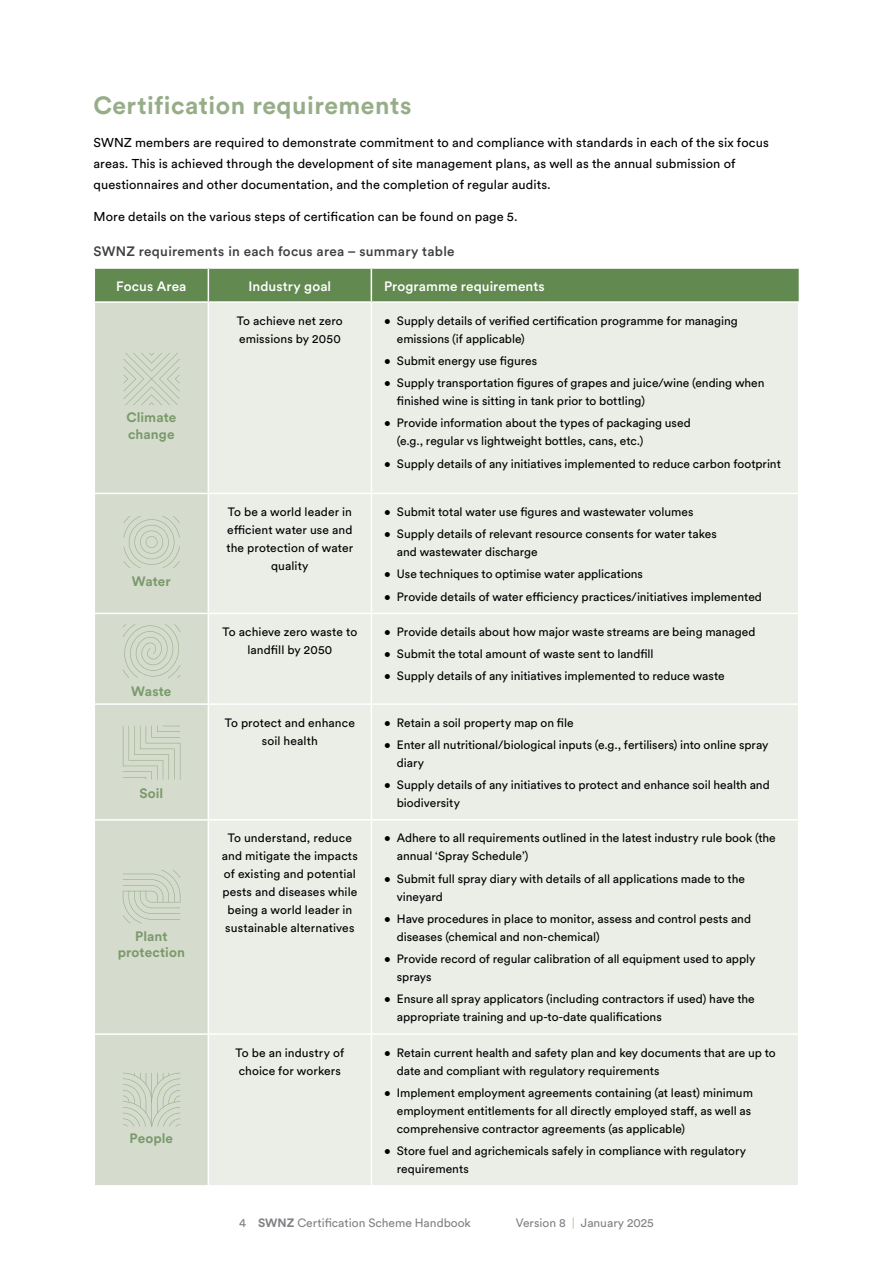
<style>
.page{position:relative;width:893px;height:1263px;background:#fff}
.page>*{position:absolute;margin:0;border:0;box-sizing:border-box;transform-origin:0 0}
.t1{font:700 24.75px "Circular Std";letter-spacing:.02em;color:#97ad88}
.t2{font:700 13.5px/16.5px "Circular Std";letter-spacing:.005em;color:#7b9a6b}
.t3{font:500 13.5px "Circular Std";letter-spacing:.02em;color:#414042}
.t4{font:500 13.5px "Circular Std";letter-spacing:.01em;color:#fff}
.t5{font:12.75px/21px "Circular Std";letter-spacing:.005em;color:#000}
.t6{font:12px/18px "Circular Std";color:#000}
.t7{font:12px "Circular Std";color:#808285}
.s1{font-weight:700}
.s2{color:#bbc8b0}
</style>
<div class="page">
<div style="left:95px;top:269px;width:704px;height:32px;background:#618950"></div>
<div style="left:95px;top:303px;width:113px;height:882px;background:#d5dcce"></div>
<div style="left:209px;top:303px;width:589px;height:882px;background:#ebede7"></div>
<hr style="left:208px;top:269px;width:1px;height:32px;background:#fff">
<hr style="left:371px;top:269px;width:1px;height:32px;background:#fff">
<hr style="left:371px;top:303px;width:1px;height:190px;background:#fff">
<hr style="left:94px;top:493px;width:114px;height:1px;background:#fff">
<hr style="left:208px;top:493px;width:163px;height:1px;background:#fff">
<hr style="left:371px;top:493px;width:428px;height:1px;background:#fff">
<hr style="left:371px;top:494px;width:1px;height:119px;background:#fff">
<hr style="left:94px;top:613px;width:114px;height:1px;background:#fff">
<hr style="left:208px;top:613px;width:163px;height:1px;background:#fff">
<hr style="left:371px;top:613px;width:428px;height:1px;background:#fff">
<hr style="left:371px;top:614px;width:1px;height:89px;background:#fff">
<hr style="left:94px;top:703px;width:114px;height:2px;background:#fff">
<hr style="left:208px;top:703px;width:163px;height:2px;background:#fff">
<hr style="left:371px;top:703px;width:428px;height:2px;background:#fff">
<hr style="left:371px;top:705px;width:1px;height:114px;background:#fff">
<hr style="left:94px;top:819px;width:114px;height:2px;background:#fff">
<hr style="left:208px;top:819px;width:163px;height:2px;background:#fff">
<hr style="left:371px;top:819px;width:428px;height:2px;background:#fff">
<hr style="left:371px;top:821px;width:1px;height:212px;background:#fff">
<hr style="left:94px;top:1033px;width:114px;height:2px;background:#fff">
<hr style="left:208px;top:1033px;width:163px;height:2px;background:#fff">
<hr style="left:371px;top:1033px;width:428px;height:2px;background:#fff">
<hr style="left:371px;top:1035px;width:1px;height:150px;background:#fff">
<svg style="left:124px;top:516px;width:56px;height:52px;background:#ced7c6"></svg>
<svg style="left:123px;top:353px;width:57px;height:52px;background:#ced7c6"></svg>
<svg style="left:123px;top:622px;width:57px;height:57px;background:#ced7c7"></svg>
<svg style="left:123px;top:726px;width:35px;height:53px"></svg>
<svg style="left:129px;top:726px;width:34px;height:53px"></svg>
<svg style="left:134px;top:726px;width:35px;height:53px"></svg>
<svg style="left:140px;top:726px;width:35px;height:53px"></svg>
<svg style="left:146px;top:726px;width:34px;height:53px"></svg>
<svg style="left:151px;top:726px;width:29px;height:12px"></svg>
<svg style="left:163px;top:726px;width:17px;height:1px"></svg>
<svg style="left:123px;top:870px;width:57px;height:53px;background:#ced6c6"></svg>
<svg style="left:123px;top:1073px;width:57px;height:54px;background:#cdd6c5"></svg>
<h1 class="t1" style="left:94px;top:89px;width:319px">Certification requirements</h1>
<p class="t5" style="left:94px;top:132px;width:677px">SWNZ members are required to demonstrate commitment to and compliance with standards in each of the six focus areas. This is achieved through the development of site management plans, as well as the annual submission of questionnaires and other documentation, and the completion of regular audits.</p>
<p class="t5" style="left:94px;top:206px;width:426px">More details on the various steps of certification can be found on page 5.</p>
<p class="t3" style="left:94px;top:243px;width:363px">SWNZ requirements in each focus area – summary table</p>
<p class="t4" style="left:116px;top:277px;width:72px">Focus Area</p>
<p class="t4" style="left:249px;top:277px;width:84px">Industry goal</p>
<p class="t4" style="left:384px;top:277px;width:162px">Programme requirements</p>
<p class="t2" style="left:126px;top:409px;width:51px">Climate change</p>
<p class="t2" style="left:132px;top:573px;width:41px">Water</p>
<p class="t2" style="left:131px;top:683px;width:42px">Waste</p>
<p class="t2" style="left:139px;top:784px;width:25px">Soil</p>
<p class="t2" style="left:118px;top:927px;width:69px;text-align:center">Plant protection</p>
<p class="t2" style="left:130px;top:1129px;width:45px">People</p>
<p class="t6" style="left:237px;top:311px;width:107px">To achieve net zero emissions by 2050</p>
<p class="t6" style="left:397px;top:311px;width:342px;text-indent:-13px">• Supply details of verified certification programme for managing emissions (if applicable)</p>
<p class="t6" style="left:384px;top:351px;width:155px">• Submit energy use figures</p>
<p class="t6" style="left:397px;top:374px;width:369px;text-indent:-13px">• Supply transportation figures of grapes and juice/wine (ending when finished wine is sitting in tank prior to bottling)</p>
<p class="t6" style="left:397px;top:414px;width:295px;text-indent:-13px">• Provide information about the types of packaging used (e.g., regular vs lightweight bottles, cans, etc.)</p>
<p class="t6" style="left:384px;top:454px;width:398px">• Supply details of any initiatives implemented to reduce carbon footprint</p>
<p class="t6" style="left:226px;top:502px;width:128px;text-align:center">To be a world leader in efficient water use and the protection of water quality</p>
<p class="t6" style="left:384px;top:502px;width:311px">• Submit total water use figures and wastewater volumes</p>
<p class="t6" style="left:397px;top:525px;width:322px;text-indent:-13px">• Supply details of relevant resource consents for water takes and wastewater discharge</p>
<p class="t6" style="left:384px;top:565px;width:260px">• Use techniques to optimise water applications</p>
<p class="t6" style="left:384px;top:587px;width:379px">• Provide details of water efficiency practices/initiatives implemented</p>
<p class="t6" style="left:222px;top:622px;width:136px;text-align:center">To achieve zero waste to landfill by 2050</p>
<p class="t6" style="left:384px;top:622px;width:373px">• Provide details about how major waste streams are being managed</p>
<p class="t6" style="left:384px;top:645px;width:271px">• Submit the total amount of waste sent to landfill</p>
<p class="t6" style="left:384px;top:667px;width:342px">• Supply details of any initiatives implemented to reduce waste</p>
<p class="t6" style="left:225px;top:713px;width:132px;text-align:center">To protect and enhance soil health</p>
<p class="t6" style="left:384px;top:713px;width:191px">• Retain a soil property map on file</p>
<p class="t6" style="left:397px;top:735px;width:373px;text-indent:-13px">• Enter all nutritional/biological inputs (e.g., fertilisers) into online spray diary</p>
<p class="t6" style="left:397px;top:776px;width:374px;text-indent:-13px">• Supply details of any initiatives to protect and enhance soil health and biodiversity</p>
<p class="t6" style="left:222px;top:829px;width:138px;text-align:center">To understand, reduce and mitigate the impacts of existing and potential pests and diseases while being a world leader in sustainable alternatives</p>
<p class="t6" style="left:397px;top:829px;width:380px;text-indent:-13px">• Adhere to all requirements outlined in the latest industry rule book (the annual ‘Spray Schedule’)</p>
<p class="t6" style="left:397px;top:869px;width:350px;text-indent:-13px">• Submit full spray diary with details of all applications made to the vineyard</p>
<p class="t6" style="left:397px;top:909px;width:356px;text-indent:-13px">• Have procedures in place to monitor, assess and control pests and diseases (chemical and non-chemical)</p>
<p class="t6" style="left:397px;top:950px;width:360px;text-indent:-13px">• Provide record of regular calibration of all equipment used to apply sprays</p>
<p class="t6" style="left:397px;top:990px;width:359px;text-indent:-13px">• Ensure all spray applicators (including contractors if used) have the appropriate training and up-to-date qualifications</p>
<p class="t6" style="left:235px;top:1043px;width:110px">To be an industry of choice for workers</p>
<p class="t6" style="left:397px;top:1043px;width:380px;text-indent:-13px">• Retain current health and safety plan and key documents that are up to date and compliant with regulatory requirements</p>
<p class="t6" style="left:397px;top:1083px;width:358px;text-indent:-13px">• Implement employment agreements containing (at least) minimum employment entitlements for all directly employed staff, as well as comprehensive contractor agreements (as applicable)</p>
<p class="t6" style="left:397px;top:1142px;width:351px;text-indent:-13px">• Store fuel and agrichemicals safely in compliance with regulatory requirements</p>
<p class="t7" style="left:239px;top:1216px;width:233px">4 <span class="s1">SWNZ</span> Certification Scheme Handbook</p>
<p class="t7" style="left:516px;top:1216px;width:139px">Version 8 <span class="s2">|</span> January 2025</p>
</div>
